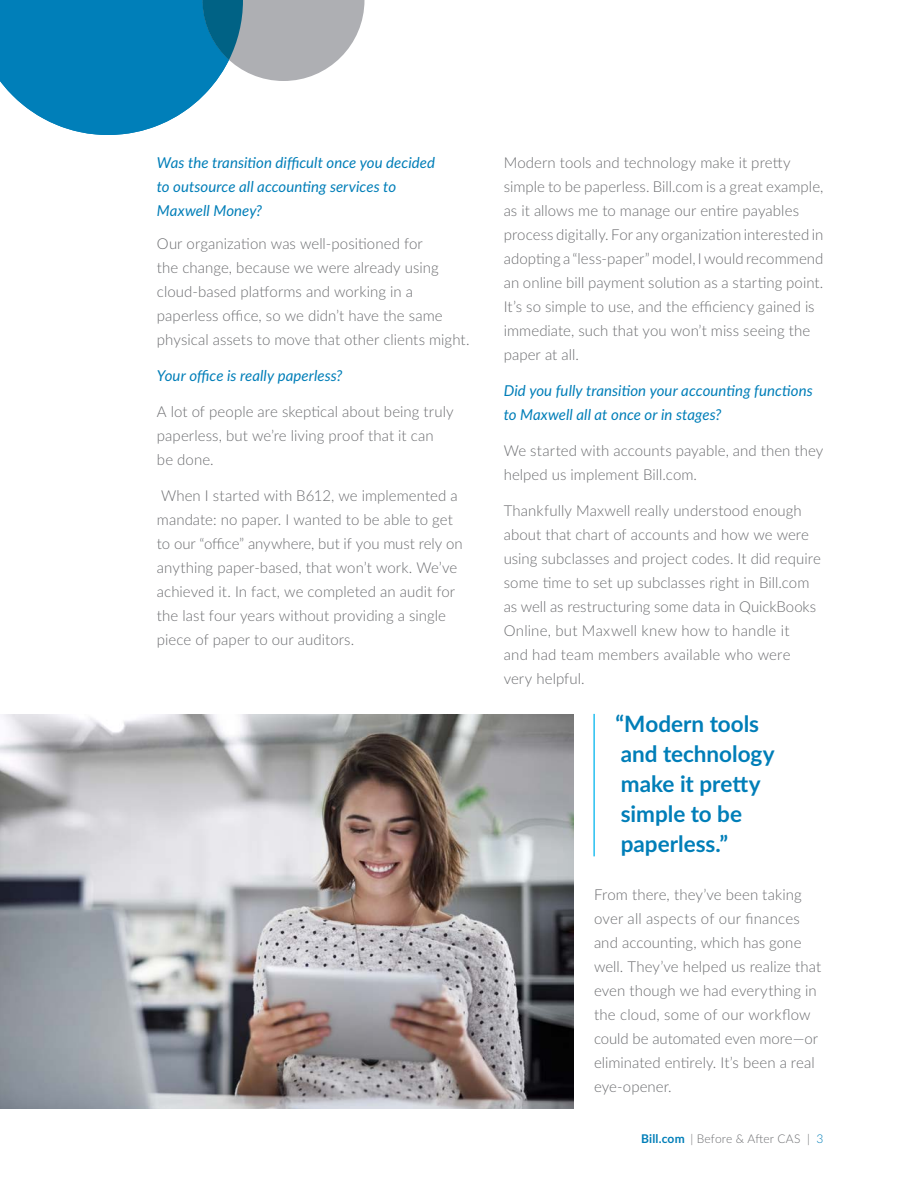
<style>
.page{position:relative;width:918px;height:1188px;background:#fff}
.page>*{position:absolute;margin:0;border:0;box-sizing:border-box;transform-origin:0 0}
.t1{font:700 22.5px/30px "Lato";color:#007eb8}
.t2{font:300 15px/24px "Lato";letter-spacing:.005em;color:#6c6d70}
.t3{font:italic 15px/24px "Lato";letter-spacing:.005em;color:#007eb8}
.t4{font:300 12px "Lato";letter-spacing:.015em;color:#6c6d70}
.s1{font-weight:700;color:#007eb8}
.s2{color:#007eb8}
</style>
<div class="page">
<svg style="left:0;top:0;width:364px;height:135px"></svg>
<hr style="left:593px;top:714px;width:2px;height:142px;background:#26bff0">
<img style="left:0;top:714px;width:574px;height:394px">
<p class="t3" style="left:157px;top:150px;width:280px">Was the transition difficult once you decided to outsource all accounting services to<br>Maxwell Money?</p>
<p class="t2" style="left:157px;top:231px;width:314px">Our organization was well-positioned for<br>the change, because we were already using cloud-based platforms and working in a paperless office, so we didn’t have the same physical assets to move that other clients might.</p>
<p class="t3" style="left:157px;top:363px;width:187px">Your office is really paperless?</p>
<p class="t2" style="left:157px;top:399px;width:298px">A lot of people are skeptical about being truly paperless, but we’re living proof that it can be done.</p>
<p class="t2" style="left:157px;top:483px;width:307px">When I started with B612, we implemented a mandate: no paper. I wanted to be able to get to our “office” anywhere, but if you must rely on anything paper-based, that won’t work. We’ve achieved it. In fact, we completed an audit for the last four years without providing a single piece of paper to our auditors.</p>
<p class="t2" style="left:504px;top:150px;width:321px">Modern tools and technology make it pretty simple to be paperless. Bill.com is a great example, as it allows me to manage our entire payables process digitally. For any organization interested in adopting a “less-paper” model, I would recommend an online bill payment solution as a starting point.<br>It’s so simple to use, and the efficiency gained is immediate, such that you won’t miss seeing the paper at all.</p>
<p class="t3" style="left:504px;top:378px;width:311px">Did you fully transition your accounting functions to Maxwell all at once or in stages?</p>
<p class="t2" style="left:504px;top:438px;width:321px">We started with accounts payable, and then they helped us implement Bill.com.</p>
<p class="t2" style="left:504px;top:498px;width:319px">Thankfully Maxwell really understood enough about that chart of accounts and how we were using subclasses and project codes. It did require some time to set up subclasses right in Bill.com as well as restructuring some data in QuickBooks Online, but Maxwell knew how to handle it<br>and had team members available who were very helpful.</p>
<h1 class="t1" style="left:616px;top:708px;width:161px">“Modern tools and technology make it pretty simple to be paperless.”</h1>
<p class="t2" style="left:594px;top:882px;width:229px">From there, they’ve been taking over all aspects of our finances and accounting, which has gone well. They’ve helped us realize that even though we had everything in the cloud, some of our workflow could be automated even more—or eliminated entirely. It’s been a real eye-opener.</p>
<p class="t4" style="left:641px;top:1130px;width:184px"><span class="s1">Bill.com</span> | Before &amp; After CAS | <span class="s2">3</span></p>
</div>
